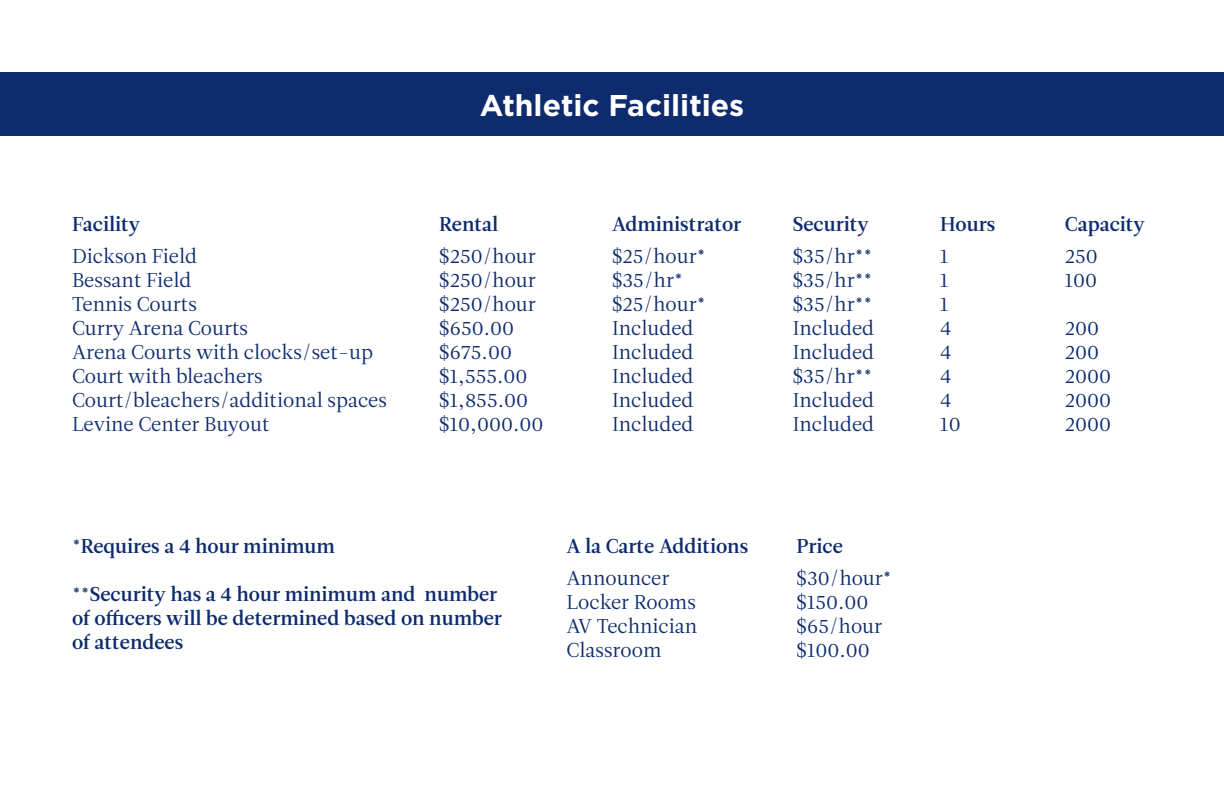
<style>
.page{position:relative;width:1224px;height:792px;background:#fff}
.page>*{position:absolute;margin:0;border:0;box-sizing:border-box;transform-origin:0 0}
.t1{font:700 30px "Gotham";color:#fff}
.t2{font:20px "Leitura Roman 1";color:#0d2b6d}
.t3{font:20px/24px "Leitura Roman 3";color:#0d2b6d}
</style>
<div class="page">
<div style="left:0;top:72px;width:1224px;height:63px;background:#0d2b6d"></div>
<p class="t3" style="left:72px;top:212px;width:70px">Facility</p>
<p class="t2" style="left:72px;top:244px;width:127px">Dickson Field</p>
<p class="t2" style="left:72px;top:268px;width:121px">Bessant Field</p>
<p class="t2" style="left:72px;top:292px;width:127px">Tennis Courts</p>
<p class="t2" style="left:72px;top:316px;width:178px">Curry Arena Courts</p>
<p class="t2" style="left:72px;top:340px;width:303px">Arena Courts with clocks/set-up</p>
<p class="t2" style="left:72px;top:364px;width:192px">Court with bleachers</p>
<p class="t2" style="left:72px;top:388px;width:317px">Court/bleachers/additional spaces</p>
<p class="t2" style="left:72px;top:412px;width:199px">Levine Center Buyout</p>
<p class="t1" style="left:480px;top:85px;width:266px">Athletic Facilities</p>
<p class="t3" style="left:439px;top:212px;width:60px">Rental</p>
<p class="t2" style="left:439px;top:244px;width:98px">$250/hour</p>
<p class="t2" style="left:439px;top:268px;width:98px">$250/hour</p>
<p class="t2" style="left:439px;top:292px;width:98px">$250/hour</p>
<p class="t2" style="left:439px;top:316px;width:77px">$650.00</p>
<p class="t2" style="left:439px;top:340px;width:74px">$675.00</p>
<p class="t2" style="left:439px;top:364px;width:90px">$1,555.00</p>
<p class="t2" style="left:439px;top:388px;width:90px">$1,855.00</p>
<p class="t2" style="left:439px;top:412px;width:106px">$10,000.00</p>
<p class="t3" style="left:612px;top:212px;width:131px">Administrator</p>
<p class="t2" style="left:612px;top:244px;width:95px">$25/hour*</p>
<p class="t2" style="left:612px;top:268px;width:72px">$35/hr*</p>
<p class="t2" style="left:612px;top:292px;width:95px">$25/hour*</p>
<p class="t2" style="left:612px;top:316px;width:83px">Included</p>
<p class="t2" style="left:612px;top:340px;width:83px">Included</p>
<p class="t2" style="left:612px;top:364px;width:83px">Included</p>
<p class="t2" style="left:612px;top:388px;width:83px">Included</p>
<p class="t2" style="left:612px;top:412px;width:83px">Included</p>
<p class="t3" style="left:793px;top:212px;width:78px">Security</p>
<p class="t2" style="left:793px;top:244px;width:81px">$35/hr**</p>
<p class="t2" style="left:793px;top:268px;width:81px">$35/hr**</p>
<p class="t2" style="left:793px;top:292px;width:81px">$35/hr**</p>
<p class="t2" style="left:793px;top:316px;width:83px">Included</p>
<p class="t2" style="left:793px;top:340px;width:83px">Included</p>
<p class="t2" style="left:793px;top:364px;width:81px">$35/hr**</p>
<p class="t2" style="left:793px;top:388px;width:83px">Included</p>
<p class="t2" style="left:793px;top:412px;width:83px">Included</p>
<p class="t3" style="left:72px;top:534px;width:264px">*Requires a 4 hour minimum</p>
<p class="t3" style="left:72px;top:582px;width:431px">**Security has a 4 hour minimum and number of officers will be determined based on number of attendees</p>
<p class="t3" style="left:567px;top:534px;width:183px">A la Carte Additions</p>
<p class="t3" style="left:796px;top:534px;width:48px">Price</p>
<p class="t2" style="left:567px;top:566px;width:104px">Announcer</p>
<p class="t2" style="left:796px;top:566px;width:97px">$30/hour*</p>
<p class="t2" style="left:567px;top:590px;width:131px">Locker Rooms</p>
<p class="t2" style="left:796px;top:590px;width:74px">$150.00</p>
<p class="t2" style="left:567px;top:614px;width:132px">AV Technician</p>
<p class="t2" style="left:796px;top:614px;width:87px">$65/hour</p>
<p class="t2" style="left:567px;top:638px;width:96px">Classroom</p>
<p class="t2" style="left:796px;top:638px;width:75px">$100.00</p>
<p class="t3" style="left:940px;top:212px;width:57px">Hours</p>
<p class="t2" style="left:940px;top:244px;width:10px">1</p>
<p class="t2" style="left:940px;top:268px;width:10px">1</p>
<p class="t2" style="left:940px;top:292px;width:10px">1</p>
<p class="t2" style="left:940px;top:316px;width:13px">4</p>
<p class="t2" style="left:940px;top:340px;width:13px">4</p>
<p class="t2" style="left:940px;top:364px;width:13px">4</p>
<p class="t2" style="left:940px;top:388px;width:13px">4</p>
<p class="t2" style="left:940px;top:412px;width:22px">10</p>
<p class="t3" style="left:1065px;top:212px;width:81px">Capacity</p>
<p class="t2" style="left:1065px;top:244px;width:34px">250</p>
<p class="t2" style="left:1065px;top:268px;width:34px">100</p>
<p class="t2" style="left:1065px;top:316px;width:36px">200</p>
<p class="t2" style="left:1065px;top:340px;width:36px">200</p>
<p class="t2" style="left:1065px;top:364px;width:48px">2000</p>
<p class="t2" style="left:1065px;top:388px;width:48px">2000</p>
<p class="t2" style="left:1065px;top:412px;width:48px">2000</p>
</div>
